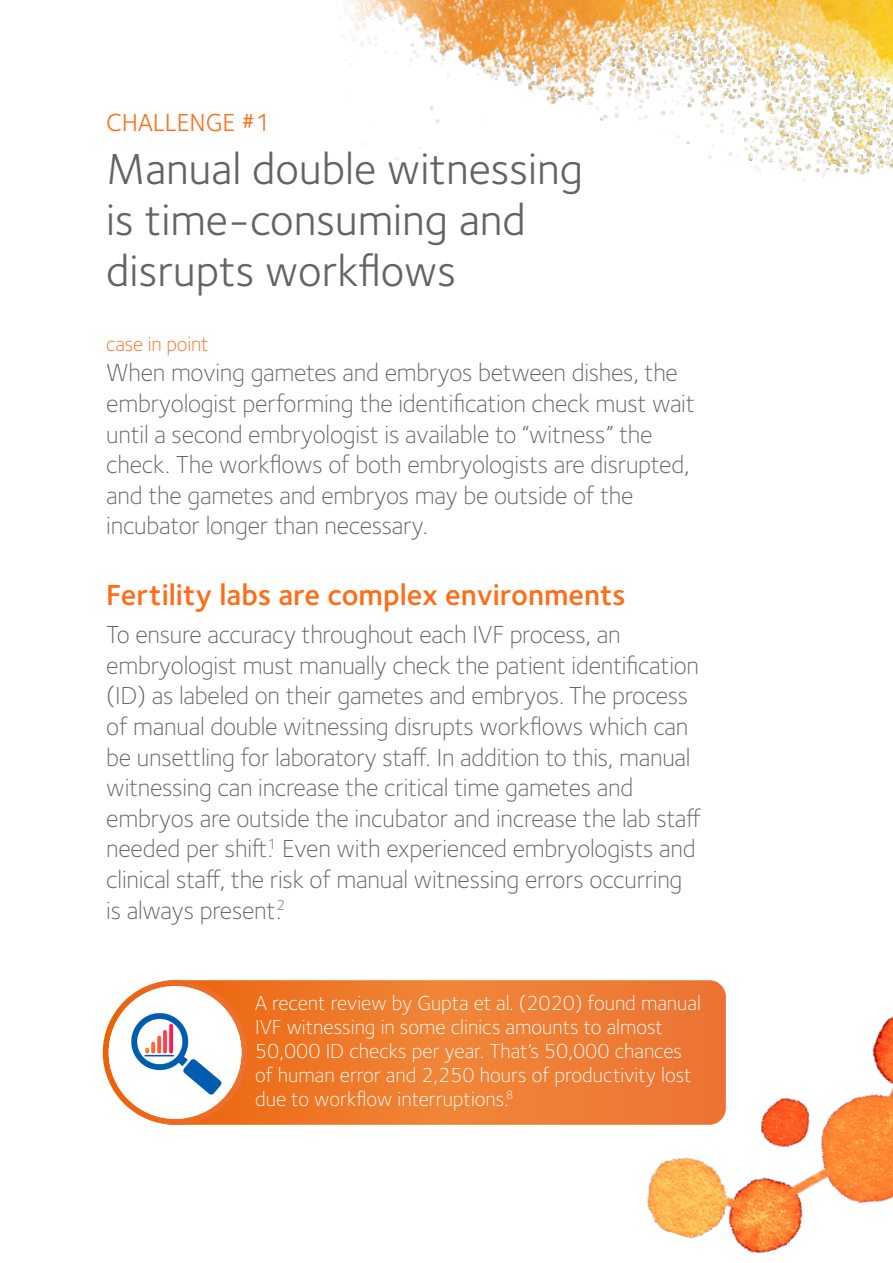
<style>
.page{position:relative;width:893px;height:1263px;background:#fff}
.page>*{position:absolute;margin:0;border:0;box-sizing:border-box;transform-origin:0 0}
.t1{font:45px/51px "Foundry Sterling";color:#636362}
.t2{font:600 30px "Foundry Sterling";color:#ff6d18}
.t3{font:300 25.5px/30.6px "Foundry Sterling";letter-spacing:-.01em;color:#636362}
.t4{font:25.5px "Foundry Sterling";color:#ff6d18}
.t5{font:300 21px/24px "Foundry Sterling";color:#fff}
.t6{font:300 21px "Foundry Sterling";letter-spacing:-.01em;color:#ff6d18}
</style>
<div class="page">
<img style="left:342px;top:0;width:551px;height:181px">
<img style="left:647px;top:1016px;width:246px;height:237px">
<svg style="left:155px;top:980px;width:571px;height:145px;background:#ee7b30"></svg>
<svg style="left:103px;top:980px;width:144px;height:145px;background:#ec7129"></svg>
<img style="left:109px;top:986px;width:132px;height:133px;border-radius:66px">
<p class="t4" style="left:106px;top:107px;width:166px">CHALLENGE #1</p>
<h1 class="t1" style="left:106px;top:144px;width:478px">Manual double witnessing is time-consuming and disrupts workflows</h1>
<p class="t6" style="left:106px;top:331px;width:104px">case in point</p>
<p class="t3" style="left:106px;top:357px;width:590px">When moving gametes and embryos between dishes, the embryologist performing the identification check must wait until a second embryologist is available to “witness” the check. The workflows of both embryologists are disrupted, and the gametes and embryos may be outside of the incubator longer than necessary.</p>
<p class="t2" style="left:106px;top:577px;width:521px">Fertility labs are complex environments</p>
<p class="t3" style="left:106px;top:619px;width:596px">To ensure accuracy throughout each IVF process, an embryologist must manually check the patient identification (ID) as labeled on their gametes and embryos. The process of manual double witnessing disrupts workflows which can be unsettling for laboratory staff. In addition to this, manual witnessing can increase the critical time gametes and embryos are outside the incubator and increase the lab staff needed per shift.<sup>1</sup> Even with experienced embryologists and clinical staff, the risk of manual witnessing errors occurring is always present.<sup>2</sup></p>
<p class="t5" style="left:255px;top:991px;width:447px">A recent review by Gupta et al. (2020) found manual IVF witnessing in some clinics amounts to almost 50,000 ID checks per year. That’s 50,000 chances of human error and 2,250 hours of productivity lost due to workflow interruptions.<sup>8</sup></p>
</div>
